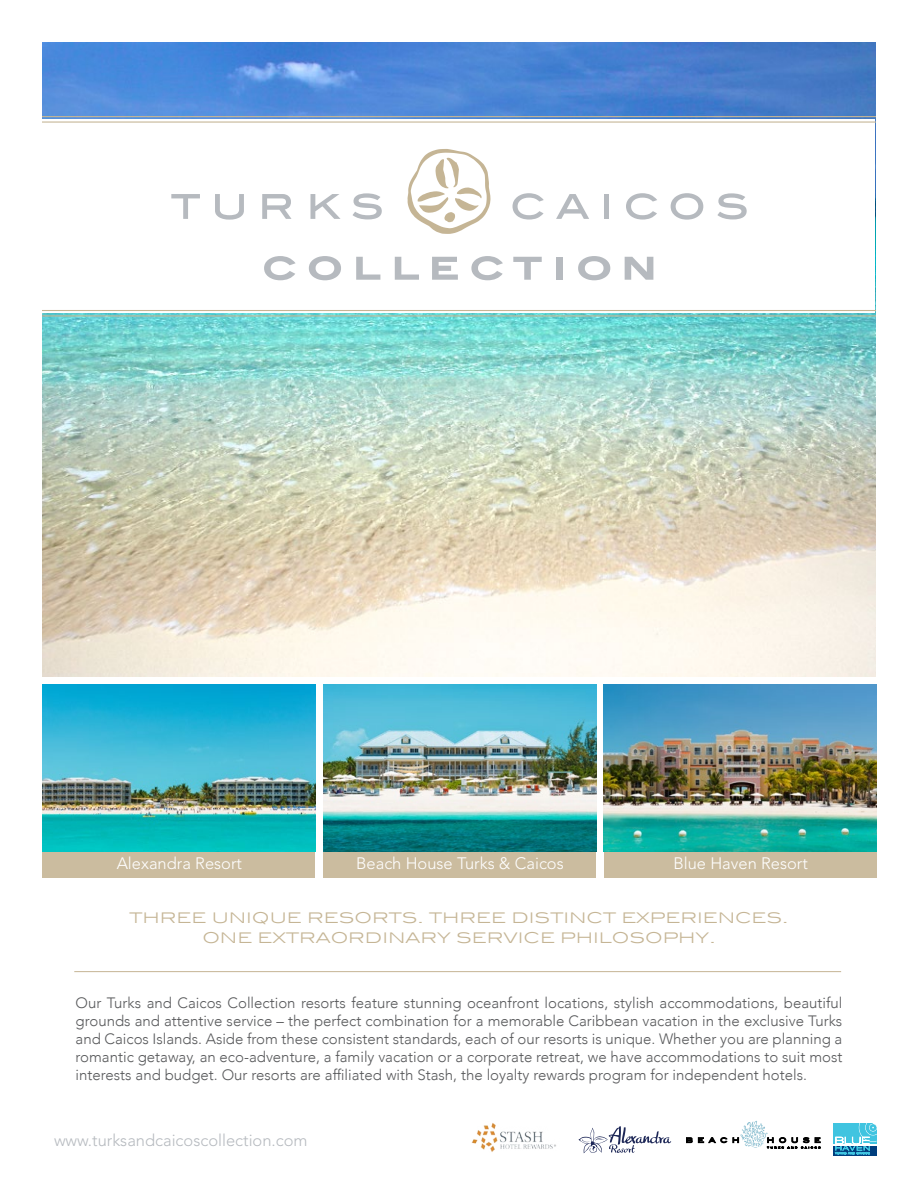
<style>
.page{position:relative;width:918px;height:1188px;background:#fff}
.page>*{position:absolute;margin:0;border:0;box-sizing:border-box;transform-origin:0 0}
.t1{font:300 17.4px/20.9px "ITC Blair Com";color:#c5b595;text-align:center;scale:1.13 1}
.t2{font:300 16.5px "Avenir LT Std";color:#fff}
.t3{font:300 16.5px "Avenir LT Std";color:#b6babf}
.t4{font:300 15px/18px "Avenir";color:#58595b;text-align:justify}
</style>
<div class="page">
<img style="left:323px;top:685px;width:273px;height:167px">
<img style="left:43px;top:43px;width:832px;height:633px">
<svg style="left:43px;top:116px;width:832px;height:201px"></svg>
<svg style="left:43px;top:121px;width:832px;height:190px"></svg>
<img style="left:471px;top:1123px;width:85px;height:29px">
<img style="left:43px;top:685px;width:272px;height:167px">
<img style="left:604px;top:685px;width:273px;height:167px">
<svg style="left:171px;top:194px;width:29px;height:25px"></svg>
<svg style="left:215px;top:194px;width:29px;height:26px"></svg>
<svg style="left:262px;top:194px;width:30px;height:25px"></svg>
<svg style="left:311px;top:194px;width:30px;height:25px"></svg>
<svg style="left:353px;top:193px;width:29px;height:26px"></svg>
<svg style="left:513px;top:193px;width:31px;height:27px"></svg>
<svg style="left:556px;top:194px;width:33px;height:25px"></svg>
<div style="left:604px;top:194px;width:5px;height:25px;background:#b6babf"></div>
<svg style="left:626px;top:193px;width:31px;height:27px"></svg>
<svg style="left:671px;top:193px;width:32px;height:27px"></svg>
<svg style="left:717px;top:193px;width:30px;height:26px"></svg>
<svg style="left:264px;top:256px;width:32px;height:24px"></svg>
<svg style="left:309px;top:256px;width:32px;height:24px"></svg>
<svg style="left:356px;top:257px;width:24px;height:23px"></svg>
<svg style="left:395px;top:257px;width:24px;height:23px"></svg>
<svg style="left:432px;top:257px;width:26px;height:23px"></svg>
<svg style="left:471px;top:256px;width:32px;height:24px"></svg>
<svg style="left:513px;top:257px;width:29px;height:23px"></svg>
<div style="left:556px;top:257px;width:7px;height:23px;background:#b6babf"></div>
<svg style="left:578px;top:256px;width:32px;height:24px"></svg>
<svg style="left:625px;top:257px;width:28px;height:23px"></svg>
<svg style="left:408px;top:149px;width:83px;height:85px"></svg>
<hr style="left:74px;top:971px;width:767px;height:1px;background:#c5b595">
<svg style="left:579px;top:1126px;width:92px;height:27px"></svg>
<svg style="left:686px;top:1121px;width:134px;height:27px"></svg>
<div style="left:834px;top:1128px;width:43px;height:16px;background:#40c4e0"></div>
<svg style="left:834px;top:1146px;width:43px;height:10px"></svg>
<div style="left:834px;top:1124px;width:39px;height:17px;background:#40c4e0"></div>
<svg style="left:835px;top:1123px;width:42px;height:31px"></svg>
<hr style="left:834px;top:1144px;width:43px;height:1px;background:#fff">
<div style="left:43px;top:852px;width:272px;height:26px;background:#cbbc9f"></div>
<div style="left:323px;top:852px;width:273px;height:26px;background:#cbbc9f"></div>
<div style="left:604px;top:852px;width:273px;height:26px;background:#cbbc9f"></div>
<p class="t2" style="left:117px;top:854px;width:127px">Alexandra Resort</p>
<p class="t2" style="left:356px;top:854px;width:209px">Beach House Turks &amp; Caicos</p>
<p class="t2" style="left:673px;top:854px;width:136px">Blue Haven Resort</p>
<p class="t1" style="left:129px;top:906px;width:585px">THREE UNIQUE RESORTS. THREE DISTINCT EXPERIENCES.<br>ONE EXTRAORDINARY SERVICE PHILOSOPHY.</p>
<p class="t4" style="left:76px;top:994px;width:768px">Our Turks and Caicos Collection resorts feature stunning oceanfront locations, stylish accommodations, beautiful grounds and attentive service – the perfect combination for a memorable Caribbean vacation in the exclusive Turks and Caicos Islands. Aside from these consistent standards, each of our resorts is unique. Whether you are planning a romantic getaway, an eco-adventure, a family vacation or a corporate retreat, we have accommodations to suit most interests and budget. Our resorts are affiliated with Stash, the loyalty rewards program for independent hotels.</p>
<p class="t3" style="left:54px;top:1130px;width:255px">www.turksandcaicoscollection.com</p>
</div>
